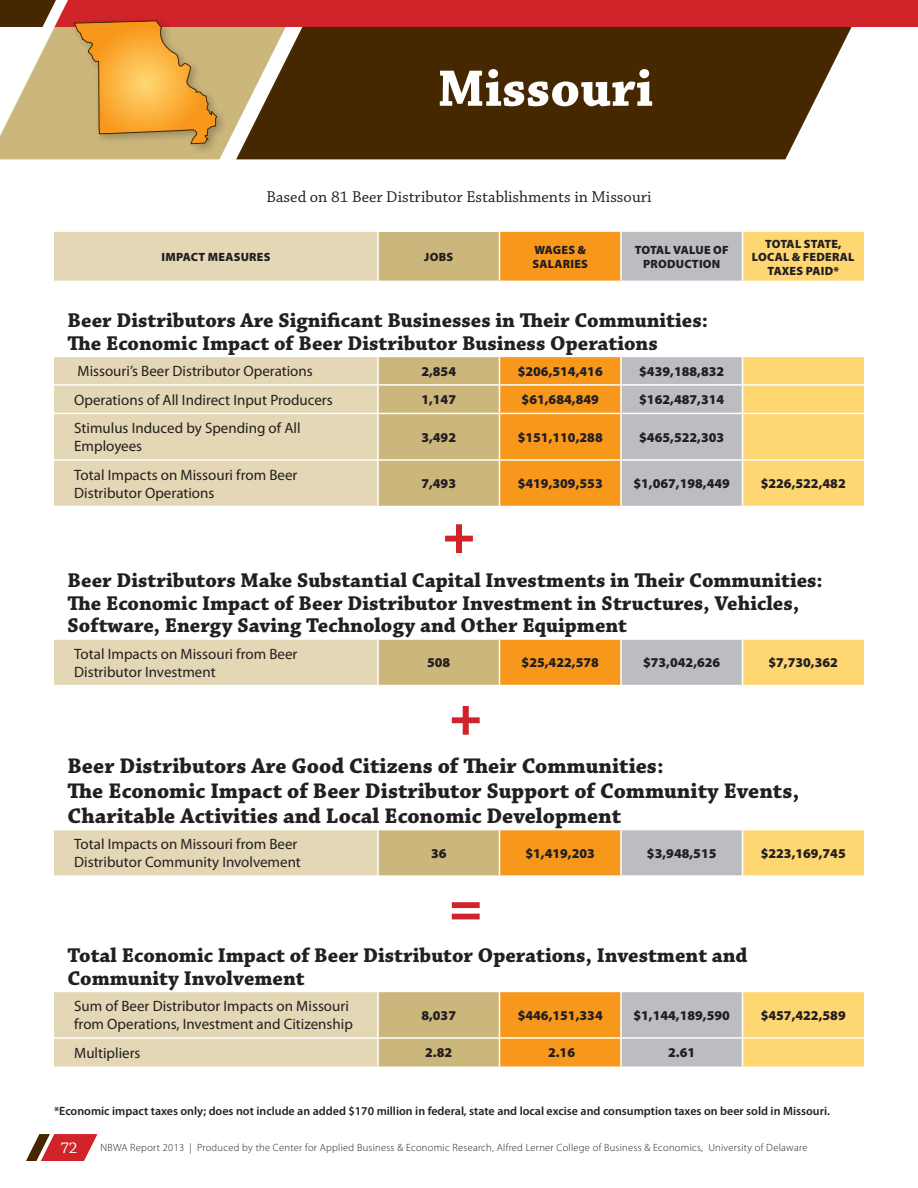
<style>
.page{position:relative;width:918px;height:1188px;background:#fff}
.page>*{position:absolute;margin:0;border:0;box-sizing:border-box;transform-origin:0 0}
.t1{font:700 54px "Chaparral Pro";color:#fff}
.Table_Impact_Measure{font:900 54px "Myriad Pro";color:#d1232a}
.Table_Descriptor{font:700 22.35px/25px "Chaparral Pro";color:#231f20}
.Table_Descriptor-2{font:700 21px/22.5px "Chaparral Pro";color:#231f20}
.Based_On{font:16.5px "Chaparral Pro";color:#231f20}
.t2{font:16.5px "Chaparral Pro";color:#fff}
.Table_Impact_Measure-2{font:15px/18px "Myriad Pro";color:#231f20}
.Table_Numbers{font:900 13.5px "Myriad Pro";color:#231f20}
.inside___State_footn{font:600 12px "Myriad Pro";color:#231f20}
.Table_Header{font:900 12px/13.5px "Myriad Pro";letter-spacing:.02em;color:#231f20;text-align:center}
.t3{font:300 10.5px "Myriad Pro";letter-spacing:.025em;color:#231f20}
</style>
<div class="page">
<svg style="left:26px;top:1134px;width:71px;height:27px"></svg>
<div style="left:54px;top:639px;width:324px;height:47px;background:#e3d7b5"></div>
<div style="left:378px;top:639px;width:122px;height:47px;background:#cbb67b"></div>
<div style="left:500px;top:639px;width:121px;height:47px;background:#f7981d"></div>
<div style="left:621px;top:639px;width:121px;height:47px;background:#bcbdc0"></div>
<div style="left:742px;top:639px;width:122px;height:47px;background:#fed672"></div>
<hr style="left:54px;top:638px;width:324px;height:2px;background:#fff">
<hr style="left:378px;top:638px;width:122px;height:2px;background:#fff">
<hr style="left:377px;top:640px;width:2px;height:45px;background:#fff">
<hr style="left:500px;top:638px;width:121px;height:2px;background:#fff">
<hr style="left:499px;top:640px;width:1px;height:45px;background:#fff">
<hr style="left:621px;top:638px;width:121px;height:2px;background:#fff">
<hr style="left:620px;top:640px;width:2px;height:45px;background:#fff">
<hr style="left:742px;top:638px;width:122px;height:2px;background:#fff">
<hr style="left:742px;top:640px;width:1px;height:45px;background:#fff">
<hr style="left:54px;top:685px;width:324px;height:1px;background:#fff">
<hr style="left:378px;top:685px;width:122px;height:1px;background:#fff">
<hr style="left:500px;top:685px;width:121px;height:1px;background:#fff">
<hr style="left:621px;top:685px;width:121px;height:1px;background:#fff">
<hr style="left:742px;top:685px;width:122px;height:1px;background:#fff">
<div style="left:54px;top:830px;width:324px;height:46px;background:#e3d7b5"></div>
<div style="left:378px;top:830px;width:122px;height:46px;background:#cbb67b"></div>
<div style="left:500px;top:830px;width:121px;height:46px;background:#f7981d"></div>
<div style="left:621px;top:830px;width:121px;height:46px;background:#bcbdc0"></div>
<div style="left:742px;top:830px;width:122px;height:46px;background:#fed672"></div>
<hr style="left:377px;top:830px;width:2px;height:45px;background:#fff">
<hr style="left:499px;top:830px;width:1px;height:45px;background:#fff">
<hr style="left:620px;top:830px;width:2px;height:45px;background:#fff">
<hr style="left:742px;top:830px;width:1px;height:45px;background:#fff">
<hr style="left:54px;top:875px;width:324px;height:2px;background:#fff">
<hr style="left:378px;top:875px;width:122px;height:2px;background:#fff">
<hr style="left:500px;top:875px;width:121px;height:2px;background:#fff">
<hr style="left:621px;top:875px;width:121px;height:2px;background:#fff">
<hr style="left:742px;top:875px;width:122px;height:2px;background:#fff">
<svg style="left:54px;top:991px;width:810px;height:76px;background:#e1c792"></svg>
<svg style="left:0;top:0;width:918px;height:506px"></svg>
<p class="t1" style="left:438px;top:57px;width:217px">Missouri</p>
<p class="Based_On" style="left:266px;top:188px;width:387px">Based on 81 Beer Distributor Establishments in Missouri</p>
<p class="Table_Header" style="left:161px;top:250px;width:111px">IMPACT MEASURES</p>
<p class="Table_Header" style="left:424px;top:250px;width:30px">JOBS</p>
<p class="Table_Header" style="left:533px;top:243px;width:57px;text-align:left">WAGES &amp;<br>SALARIES</p>
<p class="Table_Header" style="left:635px;top:243px;width:96px">TOTAL VALUE OF<br>PRODUCTION</p>
<p class="Table_Header" style="left:752px;top:236px;width:104px">TOTAL STATE,<br>LOCAL &amp; FEDERAL<br>TAXES PAID*</p>
<p class="Table_Descriptor-2" style="left:68px;top:310px;width:642px">Beer Distributors Are Significant Businesses in Their Communities:<br>The Economic Impact of Beer Distributor Business Operations</p>
<p class="Table_Impact_Measure-2" style="left:77px;top:362px;width:237px">Missouri’s Beer Distributor Operations</p>
<p class="Table_Numbers" style="left:421px;top:362px;width:36px">2,854</p>
<p class="Table_Numbers" style="left:518px;top:362px;width:86px">$206,514,416</p>
<p class="Table_Numbers" style="left:639px;top:362px;width:86px">$439,188,832</p>
<p class="Table_Impact_Measure-2" style="left:74px;top:391px;width:260px">Operations of All Indirect Input Producers</p>
<p class="Table_Numbers" style="left:421px;top:391px;width:36px">1,147</p>
<p class="Table_Numbers" style="left:522px;top:391px;width:79px">$61,684,849</p>
<p class="Table_Numbers" style="left:639px;top:391px;width:86px">$162,487,314</p>
<p class="Table_Impact_Measure-2" style="left:74px;top:419px;width:228px">Stimulus Induced by Spending of All<br>Employees</p>
<p class="Table_Numbers" style="left:421px;top:428px;width:36px">3,492</p>
<p class="Table_Numbers" style="left:518px;top:428px;width:86px">$151,110,288</p>
<p class="Table_Numbers" style="left:639px;top:428px;width:86px">$465,522,303</p>
<p class="Table_Impact_Measure-2" style="left:74px;top:466px;width:225px">Total Impacts on Missouri from Beer<br>Distributor Operations</p>
<p class="Table_Numbers" style="left:421px;top:475px;width:36px">7,493</p>
<p class="Table_Numbers" style="left:518px;top:475px;width:86px">$419,309,553</p>
<p class="Table_Numbers" style="left:633px;top:475px;width:98px">$1,067,198,449</p>
<p class="Table_Numbers" style="left:761px;top:475px;width:86px">$226,522,482</p>
<p class="Table_Impact_Measure" style="left:443px;top:499px;width:34px">+</p>
<p class="Table_Descriptor-2" style="left:68px;top:570px;width:757px">Beer Distributors Make Substantial Capital Investments in Their Communities:<br>The Economic Impact of Beer Distributor Investment in Structures, Vehicles,<br>Software, Energy Saving Technology and Other Equipment</p>
<p class="Table_Impact_Measure-2" style="left:74px;top:645px;width:225px">Total Impacts on Missouri from Beer<br>Distributor Investment</p>
<p class="Table_Numbers" style="left:427px;top:654px;width:25px">508</p>
<p class="Table_Numbers" style="left:522px;top:654px;width:79px">$25,422,578</p>
<p class="Table_Numbers" style="left:643px;top:654px;width:79px">$73,042,626</p>
<p class="Table_Numbers" style="left:768px;top:654px;width:71px">$7,730,362</p>
<p class="Table_Impact_Measure" style="left:450px;top:680px;width:34px">+</p>
<p class="Table_Descriptor" style="left:68px;top:754px;width:733px">Beer Distributors Are Good Citizens of Their Communities:<br>The Economic Impact of Beer Distributor Support of Community Events,<br>Charitable Activities and Local Economic Development</p>
<p class="Table_Impact_Measure-2" style="left:74px;top:835px;width:228px">Total Impacts on Missouri from Beer<br>Distributor Community Involvement</p>
<p class="Table_Numbers" style="left:431px;top:844px;width:17px">36</p>
<p class="Table_Numbers" style="left:525px;top:844px;width:71px">$1,419,203</p>
<p class="Table_Numbers" style="left:647px;top:844px;width:71px">$3,948,515</p>
<p class="Table_Numbers" style="left:761px;top:844px;width:86px">$223,169,745</p>
<p class="Table_Impact_Measure" style="left:450px;top:871px;width:34px">=</p>
<p class="Table_Descriptor-2" style="left:68px;top:945px;width:682px">Total Economic Impact of Beer Distributor Operations, Investment and<br>Community Involvement</p>
<p class="Table_Impact_Measure-2" style="left:74px;top:997px;width:280px">Sum of Beer Distributor Impacts on Missouri from Operations, Investment and Citizenship</p>
<p class="Table_Numbers" style="left:421px;top:1006px;width:36px">8,037</p>
<p class="Table_Numbers" style="left:518px;top:1006px;width:86px">$446,151,334</p>
<p class="Table_Numbers" style="left:633px;top:1006px;width:98px">$1,144,189,590</p>
<p class="Table_Numbers" style="left:761px;top:1006px;width:86px">$457,422,589</p>
<p class="Table_Impact_Measure-2" style="left:74px;top:1044px;width:68px">Multipliers</p>
<p class="Table_Numbers" style="left:425px;top:1044px;width:29px">2.82</p>
<p class="Table_Numbers" style="left:548px;top:1044px;width:29px">2.16</p>
<p class="Table_Numbers" style="left:668px;top:1044px;width:29px">2.61</p>
<p class="inside___State_footn" style="left:54px;top:1103px;width:777px">*Economic impact taxes only; does not include an added $170 million in federal, state and local excise and consumption taxes on beer sold in Missouri.</p>
<p class="t2" style="left:60px;top:1139px;width:19px">72</p>
<p class="t3" style="left:100px;top:1141px;width:709px">NBWA Report 2013 | Produced by the Center for Applied Business &amp; Economic Research, Alfred Lerner College of Business &amp; Economics, University of Delaware</p>
</div>
